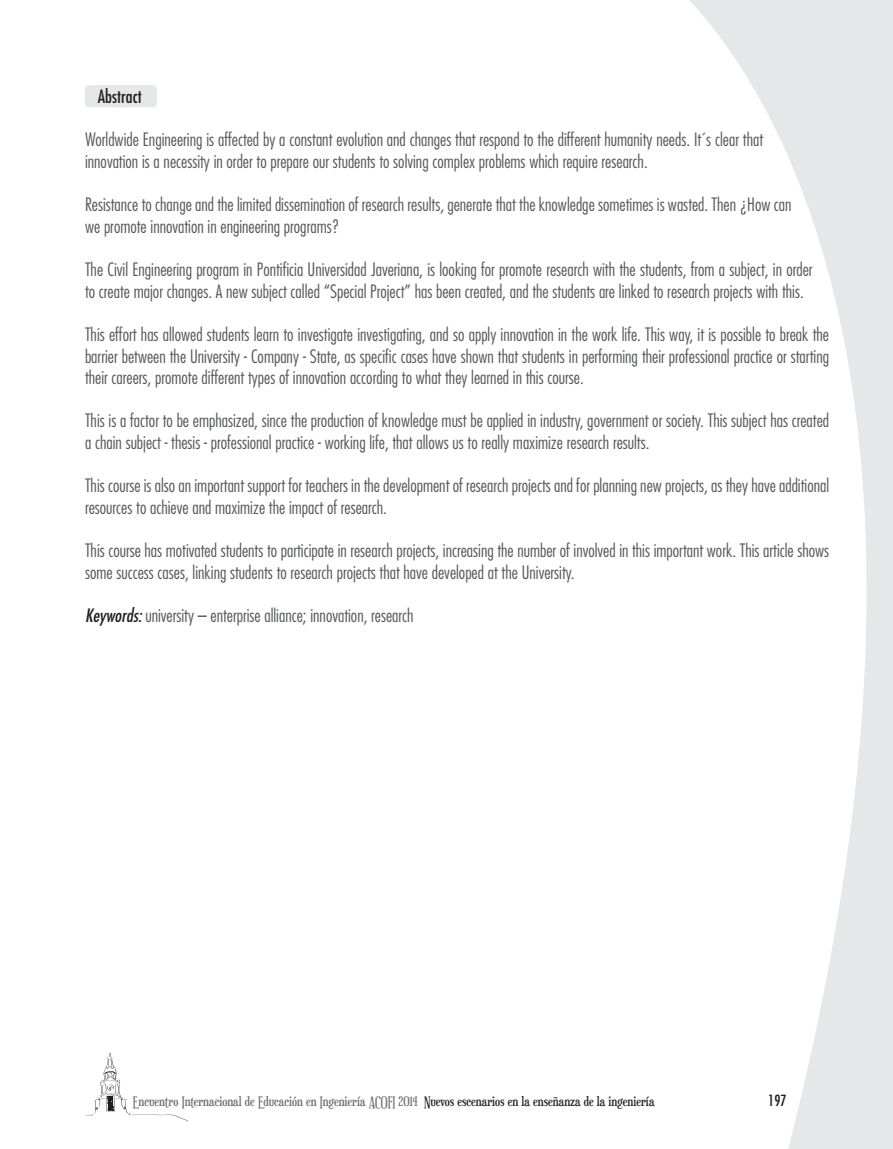
<style>
.page{position:relative;width:893px;height:1149px;background:#fff}
.page>*{position:absolute;margin:0;border:0;box-sizing:border-box;transform-origin:0 0}
.t1{font:300 condensed 18px/21.6px "Futura Std";color:#57585a}
.t2{font:condensed 18px "Futura Std";color:#231f20}
.t3{font:condensed 15px "Futura Std";color:#231f20}
.t4{font:13.05px "Euphorigenic";color:#6c6d70}
.s1{font-weight:400;font-style:italic;color:#231f20}
.s2{color:#231f20}
</style>
<div class="page">
<svg style="left:689px;top:0;width:204px;height:1148px"></svg>
<svg style="left:85px;top:1053px;width:101px;height:67px"></svg>
<div style="left:85px;top:85px;width:72px;height:22px;background:#e6e7e9;border-radius:4px"></div>
<p class="t2" style="left:98px;top:86px;width:45px">Abstract</p>
<p class="t1" style="left:85px;top:129px;width:680px">Worldwide Engineering is affected by a constant evolution and changes that respond to the different humanity needs. It´s clear that innovation is a necessity in order to prepare our students to solving complex problems which require research.</p>
<p class="t1" style="left:85px;top:194px;width:708px">Resistance to change and the limited dissemination of research results, generate that the knowledge sometimes is wasted. Then ¿How can we promote innovation in engineering programs?</p>
<p class="t1" style="left:85px;top:258px;width:729px">The Civil Engineering program in Pontificia Universidad Javeriana, is looking for promote research with the students, from a subject, in order to create major changes. A new subject called “Special Project” has been created, and the students are linked to research projects with this.</p>
<p class="t1" style="left:85px;top:323px;width:746px;text-align:justify">This effort has allowed students learn to investigate investigating, and so apply innovation in the work life. This way, it is possible to break the barrier between the University - Company - State, as specific cases have shown that students in performing their professional practice or starting their careers, promote different types of innovation according to what they learned in this course.</p>
<p class="t1" style="left:85px;top:410px;width:746px">This is a factor to be emphasized, since the production of knowledge must be applied in industry, government or society. This subject has created a chain subject - thesis - professional practice - working life, that allows us to really maximize research results.</p>
<p class="t1" style="left:85px;top:474px;width:746px">This course is also an important support for teachers in the development of research projects and for planning new projects, as they have additional resources to achieve and maximize the impact of research.</p>
<p class="t1" style="left:85px;top:539px;width:746px">This course has motivated students to participate in research projects, increasing the number of involved in this important work. This article shows some success cases, linking students to research projects that have developed at the University.</p>
<p class="t1" style="left:85px;top:604px;width:330px"><span class="s1">Keywords:</span> university – enterprise alliance; innovation, research</p>
<p class="t4" style="left:133px;top:1092px;width:523px">Encuentro Internacional de Educación en Ingeniería ACOFI 2014 <span class="s2">Nuevos escenarios en la enseñanza de la ingeniería</span></p>
<p class="t3" style="left:768px;top:1091px;width:20px">197</p>
</div>
